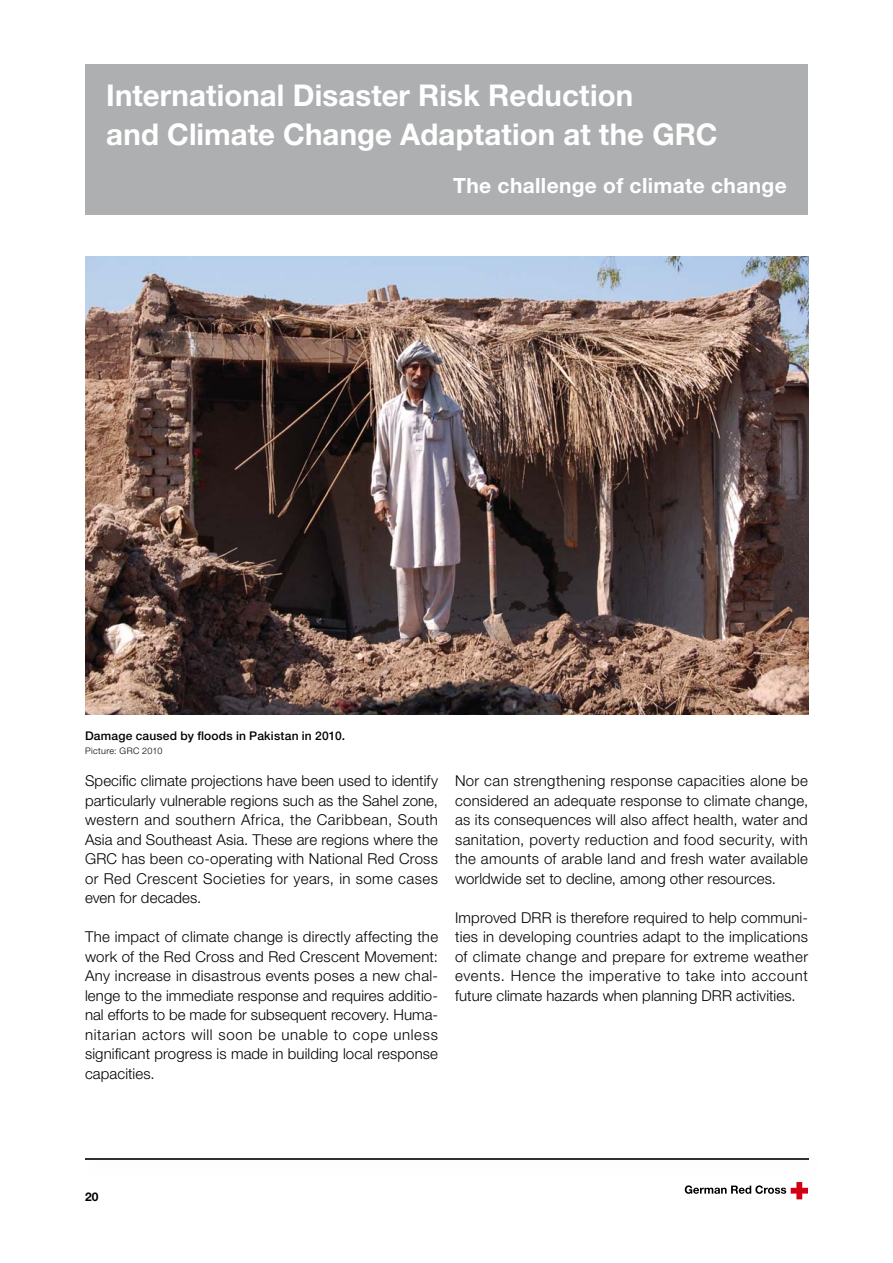
<style>
.page{position:relative;width:893px;height:1263px;background:#fff}
.page>*{position:absolute;margin:0;border:0;box-sizing:border-box;transform-origin:0 0}
.t1{font:700 30px/39px "Helvetica Neue LT Std";color:#fff}
.t2{font:700 21px "Helvetica Neue LT Std";letter-spacing:.015em;color:#fff}
.t3{font:300 15px/19.5px "Helvetica Neue LT Std";letter-spacing:.01em;color:#000;text-align:justify}
.t4{font:500 12px "Helvetica Neue LT Std";letter-spacing:.015em;color:#000}
.t5{font:700 12px "Helvetica Neue LT Std";color:#000}
.t6{font:300 9px "Helvetica Neue LT Std";letter-spacing:.035em;color:#000}
</style>
<div class="page">
<div style="left:85px;top:64px;width:723px;height:150px;background:#aeafb1"></div>
<img style="left:85px;top:256px;width:723px;height:459px">
<img style="left:85px;top:1158px;width:724px;height:2px">
<img style="left:85px;top:1159px;width:723px;height:1px">
<svg style="left:685px;top:1182px;width:123px;height:17px"></svg>
<h1 class="t1" style="left:106px;top:80px;width:613px">International Disaster Risk Reduction<br>and Climate Change Adaptation at the GRC</h1>
<h2 class="t2" style="left:453px;top:179px;width:335px">The challenge of climate change</h2>
<p class="t4" style="left:85px;top:732px;width:262px">Damage caused by floods in Pakistan in 2010.</p>
<p class="t6" style="left:85px;top:747px;width:79px">Picture: GRC 2010</p>
<p class="t3" style="left:85px;top:773px;width:354px">Specific climate projections have been used to identify particularly vulnerable regions such as the Sahel zone, western and southern Africa, the Caribbean, South Asia and Southeast Asia. These are regions where the GRC has been co-operating with National Red Cross or Red Crescent Societies for years, in some cases even for decades.</p>
<p class="t3" style="left:85px;top:929px;width:354px">The impact of climate change is directly affecting the work of the Red Cross and Red Crescent Movement:<br>Any increase in disastrous events poses a new chal&shy;lenge to the immediate response and requires additio&shy;nal efforts to be made for subsequent recovery. Huma&shy;nitarian actors will soon be unable to cope unless significant progress is made in building local response capacities.</p>
<p class="t3" style="left:455px;top:773px;width:355px">Nor can strengthening response capacities alone be considered an adequate response to climate change, as its consequences will also affect health, water and sanitation, poverty reduction and food security, with the amounts of arable land and fresh water available worldwide set to decline, among other resources.</p>
<p class="t3" style="left:455px;top:909px;width:354px">Improved DRR is therefore required to help communi&shy;ties in developing countries adapt to the implications of climate change and prepare for extreme weather events. Hence the imperative to take into account future climate hazards when planning DRR activities.</p>
<p class="t5" style="left:85px;top:1193px;width:15px">20</p>
</div>
